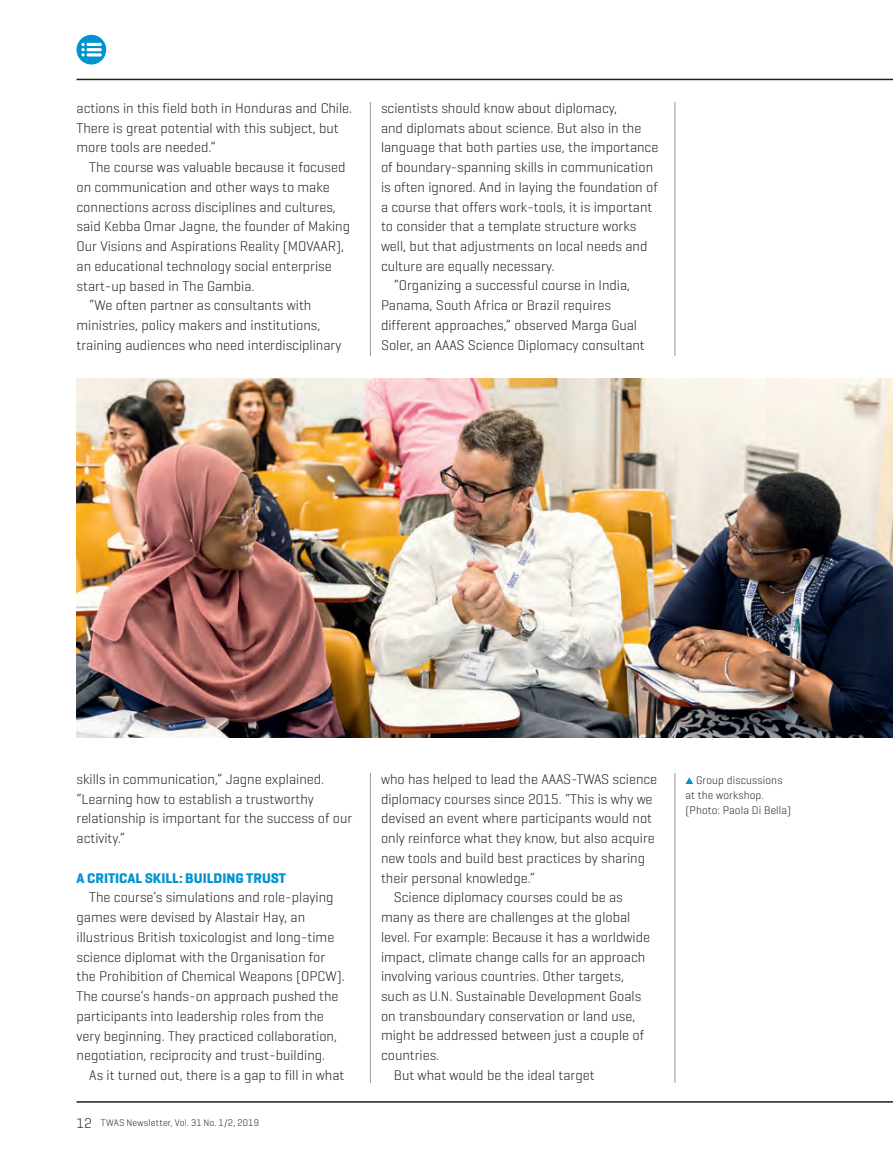
<style>
.page{position:relative;width:893px;height:1170px;background:#fff}
.page>*{position:absolute;margin:0;border:0;box-sizing:border-box;transform-origin:0 0}
.t1{font:300 14.25px/19.6px "Geogrotesque";color:#231f20}
.t2{font:700 14.25px "Geogrotesque";color:#0093d0}
.t3{font:300 11.25px/15px "Geogrotesque";letter-spacing:.01em;color:#231f20}
.t4{font:300 9.75px "Geogrotesque";letter-spacing:.02em;color:#231f20}
.s1{font-size:14.25px}
</style>
<div class="page">
<hr style="left:77px;top:79px;width:816px;height:1px;background:#231f20">
<div style="left:77px;top:35px;width:29px;height:29px;background:#0093d0;border-radius:50%"></div>
<hr style="left:77px;top:1101px;width:816px;height:1px;background:#231f20">
<hr style="left:674px;top:102px;width:1px;height:254px;background:#939598">
<hr style="left:370px;top:102px;width:1px;height:254px;background:#939598">
<hr style="left:674px;top:773px;width:1px;height:309px;background:#939598">
<hr style="left:370px;top:773px;width:1px;height:309px;background:#939598">
<img style="left:77px;top:378px;width:816px;height:359px">
<svg style="left:81px;top:43px;width:21px;height:13px"></svg>
<svg style="left:685px;top:777px;width:8px;height:7px"></svg>
<p class="t1" style="left:77px;top:98px;width:277px">actions in this field both in Honduras and Chile.<br>There is great potential with this subject, but more tools are needed.”</p>
<p class="t1" style="left:89px;top:157px;width:258px">The course was valuable because it focused</p>
<p class="t1" style="left:77px;top:177px;width:255px">on communication and other ways to make</p>
<p class="t1" style="left:77px;top:196px;width:261px">connections across disciplines and cultures,</p>
<p class="t1" style="left:77px;top:216px;width:275px">said Kebba Omar Jagne, the founder of Making</p>
<p class="t1" style="left:77px;top:236px;width:269px">Our Visions and Aspirations Reality (MOVAAR),</p>
<p class="t1" style="left:77px;top:256px;width:257px">an educational technology social enterprise</p>
<p class="t1" style="left:77px;top:275px;width:180px">start-up based in The Gambia.</p>
<p class="t1" style="left:89px;top:295px;width:224px">“We often partner as consultants with</p>
<p class="t1" style="left:77px;top:315px;width:246px">ministries, policy makers and institutions,</p>
<p class="t1" style="left:77px;top:334px;width:266px">training audiences who need interdisciplinary</p>
<p class="t1" style="left:381px;top:98px;width:238px">scientists should know about diplomacy,</p>
<p class="t1" style="left:381px;top:117px;width:262px">and diplomats about science. But also in the</p>
<p class="t1" style="left:381px;top:137px;width:279px">language that both parties use, the importance</p>
<p class="t1" style="left:381px;top:157px;width:274px">of boundary-spanning skills in communication</p>
<p class="t1" style="left:381px;top:177px;width:278px">is often ignored. And in laying the foundation of</p>
<p class="t1" style="left:381px;top:196px;width:273px">a course that offers work-tools, it is important</p>
<p class="t1" style="left:381px;top:216px;width:257px">to consider that a template structure works</p>
<p class="t1" style="left:381px;top:236px;width:268px">well, but that adjustments on local needs and</p>
<p class="t1" style="left:381px;top:255px;width:175px">culture are equally necessary.</p>
<p class="t1" style="left:394px;top:275px;width:238px">“Organizing a successful course in India,</p>
<p class="t1" style="left:381px;top:295px;width:232px">Panama, South Africa or Brazil requires</p>
<p class="t1" style="left:381px;top:315px;width:258px">different approaches,” observed Marga Gual</p>
<p class="t1" style="left:381px;top:334px;width:265px">Soler, an AAAS Science Diplomacy consultant</p>
<p class="t1" style="left:77px;top:768px;width:277px">skills in communication,” Jagne explained. “Learning how to establish a trustworthy relationship is important for the success of our activity.”</p>
<p class="t2" style="left:77px;top:868px;width:211px">A CRITICAL SKILL: BUILDING TRUST</p>
<p class="t1" style="left:77px;top:887px;width:270px;text-indent:13px">The course’s simulations and role-playing games were devised by Alastair Hay, an illustrious British toxicologist and long-time science diplomat with the Organisation for the Prohibition of Chemical Weapons (OPCW).<br>The course’s hands-on approach pushed the participants into leadership roles from the very beginning. They practiced collaboration, negotiation, reciprocity and trust-building.</p>
<p class="t1" style="left:89px;top:1064px;width:257px">As it turned out, there is a gap to fill in what</p>
<p class="t4" style="left:77px;top:1116px;width:184px"><span class="s1">12</span> TWAS Newsletter, Vol. 31 No. 1/2, 2019</p>
<p class="t1" style="left:381px;top:768px;width:278px">who has helped to lead the AAAS-TWAS science</p>
<p class="t1" style="left:381px;top:788px;width:273px">diplomacy courses since 2015. “This is why we</p>
<p class="t1" style="left:381px;top:808px;width:273px">devised an event where participants would not</p>
<p class="t1" style="left:381px;top:827px;width:275px">only reinforce what they know, but also acquire</p>
<p class="t1" style="left:381px;top:847px;width:266px">new tools and build best practices by sharing</p>
<p class="t1" style="left:381px;top:867px;width:156px">their personal knowledge.”</p>
<p class="t1" style="left:394px;top:887px;width:231px">Science diplomacy courses could be as</p>
<p class="t1" style="left:381px;top:906px;width:251px">many as there are challenges at the global</p>
<p class="t1" style="left:381px;top:926px;width:271px">level. For example: Because it has a worldwide</p>
<p class="t1" style="left:381px;top:946px;width:266px">impact, climate change calls for an approach</p>
<p class="t1" style="left:381px;top:966px;width:245px">involving various countries. Other targets,</p>
<p class="t1" style="left:381px;top:985px;width:262px">such as U.N. Sustainable Development Goals</p>
<p class="t1" style="left:381px;top:1005px;width:256px">on transboundary conservation or land use,</p>
<p class="t1" style="left:381px;top:1025px;width:265px">might be addressed between just a couple of</p>
<p class="t1" style="left:381px;top:1044px;width:60px">countries.</p>
<p class="t1" style="left:394px;top:1064px;width:202px">But what would be the ideal target</p>
<p class="t3" style="left:685px;top:772px;width:107px;text-indent:11px">Group discussions at the workshop. (Photo: Paola Di Bella)</p>
</div>
